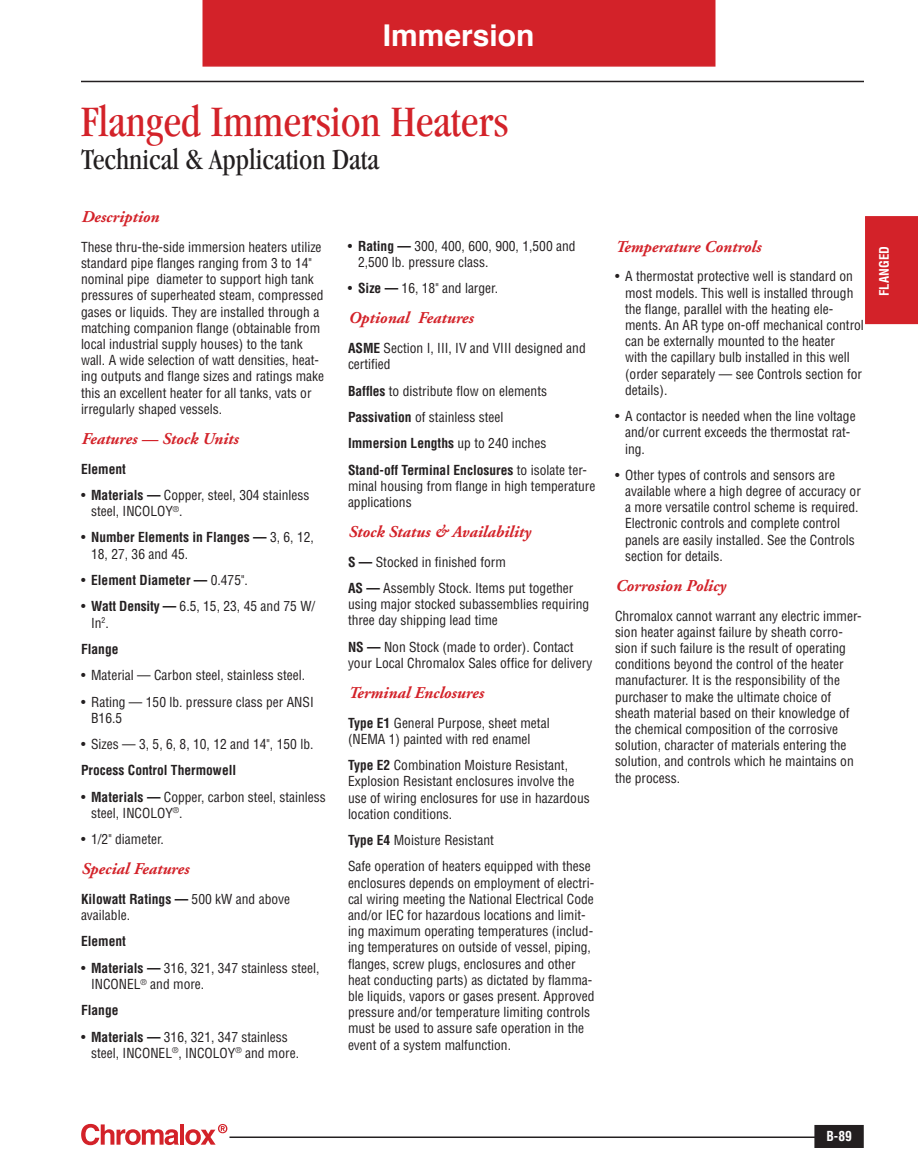
<style>
.page{position:relative;width:918px;height:1175px;background:#fff}
.page>*{position:absolute;margin:0;border:0;box-sizing:border-box;transform-origin:0 0}
.t1{font:condensed 45px "Garamond";color:#d32229}
.t2{font:condensed 30px "Garamond";color:#231f20}
.t3{font:700 30px "Helvetica";color:#fff}
.t4{font:italic 700 16.5px "Adobe Garamond";color:#d32229}
.t5{font:condensed 13.5px/16.2px "Helvetica";color:#231f20}
.t6{font:700 condensed 13.5px/16.2px "Helvetica";color:#231f20}
.t7{font:700 condensed 13.5px "Helvetica";color:#fff}
.t8{font:700 condensed 12.75px "Helvetica";color:#fff}
.s1{font-weight:700}
.s2{font-weight:400}
</style>
<div class="page">
<div style="left:815px;top:1125px;width:48px;height:22px;background:#231f20"></div>
<div style="left:814px;top:1124px;width:50px;height:24px;border:2px solid #231f20"></div>
<hr style="left:81px;top:81px;width:783px;height:1px;background:#231f20">
<hr style="left:230px;top:1136px;width:588px;height:2px;background:#231f20">
<svg style="left:81px;top:1123px;width:98px;height:22px"></svg>
<hr style="left:180px;top:1124px;width:4px;height:20px;background:#d32229">
<svg style="left:185px;top:1124px;width:42px;height:21px"></svg>
<div style="left:202px;top:0;width:514px;height:67px;background:#d32229"></div>
<div style="left:865px;top:216px;width:53px;height:108px;background:#d32229"></div>
<h2 class="t3" style="left:383px;top:11px;width:153px">Immersion</h2>
<p class="t1" style="left:81px;top:97px;width:429px">Flanged immersion heaters</p>
<p class="t2" style="left:81px;top:142px;width:300px">Technical &amp; Application Data</p>
<p class="t4" style="left:81px;top:208px;width:79px">description</p>
<p class="t5" style="left:81px;top:238px;width:245px">These thru-the-side immersion heaters utilize standard pipe flanges ranging from 3 to 14" nominal pipe diameter to support high tank pressures of superheated steam, compressed gases or liquids. They are installed through a matching companion flange (obtainable from local industrial supply houses) to the tank wall. A wide selection of watt densities, heat&shy;ing outputs and flange sizes and ratings make this an excellent heater for all tanks, vats or irregularly shaped vessels.</p>
<p class="t4" style="left:81px;top:429px;width:159px">features — stock units</p>
<p class="t6" style="left:81px;top:460px;width:47px">Element</p>
<p class="t5" style="left:91px;top:486px;width:220px;text-indent:-10px">• <span class="s1">Materials —</span> Copper, steel, 304 stainless steel, INCOLOY<sup>®</sup>.</p>
<p class="t6" style="left:91px;top:529px;width:224px;text-indent:-10px"><span class="s2">•</span> Number Elements in Flanges — <span class="s2">3, 6, 12,<br>18, 27, 36 and 45.</span></p>
<p class="t6" style="left:81px;top:572px;width:168px"><span class="s2">•</span> Element Diameter — <span class="s2">0.475".</span></p>
<p class="t5" style="left:91px;top:598px;width:226px;text-indent:-10px">• <span class="s1">Watt Density —</span> 6.5, 15, 23, 45 and 75 W/<br>In<sup>2</sup>.</p>
<p class="t6" style="left:81px;top:640px;width:39px">Flange</p>
<p class="t5" style="left:81px;top:667px;width:226px">• Material — Carbon steel, stainless steel.</p>
<p class="t5" style="left:91px;top:693px;width:224px;text-indent:-10px">• Rating — 150 lb. pressure class per ANSI<br>B16.5</p>
<p class="t5" style="left:81px;top:730px;width:234px;line-height:26.2px">• Sizes — 3, 5, 6, 8, 10, 12 and 14", 150 lb.<br><span class="s1">Process Control Thermowell</span></p>
<p class="t5" style="left:91px;top:788px;width:236px;text-indent:-10px">• <span class="s1">Materials —</span> Copper, carbon steel, stainless steel, INCOLOY<sup>®</sup>.</p>
<p class="t5" style="left:81px;top:831px;width:84px">• 1/2" diameter.</p>
<p class="t4" style="left:81px;top:860px;width:109px">Special Features</p>
<p class="t5" style="left:81px;top:890px;width:211px"><span class="s1">Kilowatt Ratings —</span> 500 kW and above available.</p>
<p class="t6" style="left:81px;top:933px;width:47px">Element</p>
<p class="t5" style="left:91px;top:959px;width:230px;text-indent:-10px">• <span class="s1">Materials —</span> 316, 321, 347 stainless steel,<br>INCONEL<sup>®</sup> and more.</p>
<p class="t6" style="left:81px;top:1002px;width:39px">Flange</p>
<p class="t5" style="left:91px;top:1028px;width:209px;text-indent:-10px">• <span class="s1">Materials —</span> 316, 321, 347 stainless steel, INCONEL<sup>®</sup>, INCOLOY<sup>®</sup> and more.</p>
<p class="t5" style="left:358px;top:237px;width:219px;text-indent:-10px">• <span class="s1">Rating —</span> 300, 400, 600, 900, 1,500 and<br>2,500 lb. pressure class.</p>
<p class="t5" style="left:348px;top:280px;width:152px">• <span class="s1">Size —</span> 16, 18" and larger.</p>
<p class="t4" style="left:348px;top:309px;width:127px">Optional Features</p>
<p class="t5" style="left:348px;top:340px;width:239px"><span class="s1">ASME</span> Section I, III, IV and VIII designed and certified</p>
<p class="t5" style="left:348px;top:377px;width:240px;line-height:26.4px"><span class="s1">Baffles</span> to distribute flow on elements <span class="s1">Passivation</span> of stainless steel<br><span class="s1">Immersion Lengths</span> up to 240 inches <span class="s1">Stand-off Terminal Enclosures</span> to isolate ter-</p>
<p class="t5" style="left:348px;top:477px;width:249px">minal housing from flange in high temperature applications</p>
<p class="t4" style="left:348px;top:522px;width:184px">Stock Status &amp; Availability</p>
<p class="t5" style="left:348px;top:548px;width:227px;line-height:26.2px"><span class="s1">S —</span> Stocked in finished form<br><span class="s1">AS —</span> Assembly Stock. Items put together</p>
<p class="t5" style="left:348px;top:596px;width:243px">using major stocked subassemblies requiring three day shipping lead time</p>
<p class="t5" style="left:348px;top:638px;width:246px"><span class="s1">NS —</span> Non Stock (made to order). Contact your Local Chromalox Sales office for delivery</p>
<p class="t4" style="left:348px;top:683px;width:137px">Terminal Enclosures</p>
<p class="t5" style="left:348px;top:714px;width:203px"><span class="s1">Type E1</span> General Purpose, sheet metal (NEMA 1) painted with red enamel</p>
<p class="t5" style="left:348px;top:757px;width:243px"><span class="s1">Type E2</span> Combination Moisture Resistant, Explosion Resistant enclosures involve the use of wiring enclosures for use in hazardous location conditions.</p>
<p class="t5" style="left:348px;top:826px;width:244px;line-height:26.4px"><span class="s1">Type E4</span> Moisture Resistant<br>Safe operation of heaters equipped with these</p>
<p class="t5" style="left:348px;top:874px;width:248px">enclosures depends on employment of electri&shy;cal wiring meeting the National Electrical Code and/or IEC for hazardous locations and limit&shy;ing maximum operating temperatures (includ&shy;ing temperatures on outside of vessel, piping, flanges, screw plugs, enclosures and other heat conducting parts) as dictated by flamma&shy;ble liquids, vapors or gases present. Approved pressure and/or temperature limiting controls must be used to assure safe operation in the event of a system malfunction.</p>
<p class="t4" style="left:615px;top:237px;width:147px">Temperature Controls</p>
<p class="t5" style="left:625px;top:268px;width:240px;text-indent:-10px">• A thermostat protective well is standard on most models. This well is installed through the flange, parallel with the heating ele&shy;ments. An AR type on-off mechanical control can be externally mounted to the heater<br>with the capillary bulb installed in this well (order separately — see Controls section for details).</p>
<p class="t5" style="left:625px;top:408px;width:232px;text-indent:-10px">• A contactor is needed when the line voltage and/or current exceeds the thermostat rat&shy;ing.</p>
<p class="t5" style="left:625px;top:466px;width:237px;text-indent:-10px">• Other types of controls and sensors are available where a high degree of accuracy or a more versatile control scheme is required.<br>Electronic controls and complete control panels are easily installed. See the Controls section for details.</p>
<p class="t4" style="left:615px;top:576px;width:112px">Corrosion Policy</p>
<p class="t5" style="left:615px;top:607px;width:248px">Chromalox cannot warrant any electric immer&shy;sion heater against failure by sheath corro&shy;sion if such failure is the result of operating conditions beyond the control of the heater manufacturer. It is the responsibility of the purchaser to make the ultimate choice of sheath material based on their knowledge of the chemical composition of the corrosive solution, character of materials entering the solution, and controls which he maintains on the process.</p>
<p class="t8" style="left:876px;top:296px;width:51px;rotate:-90deg">flanged</p>
<p class="t7" style="left:826px;top:1127px;width:27px">B-89</p>
</div>
